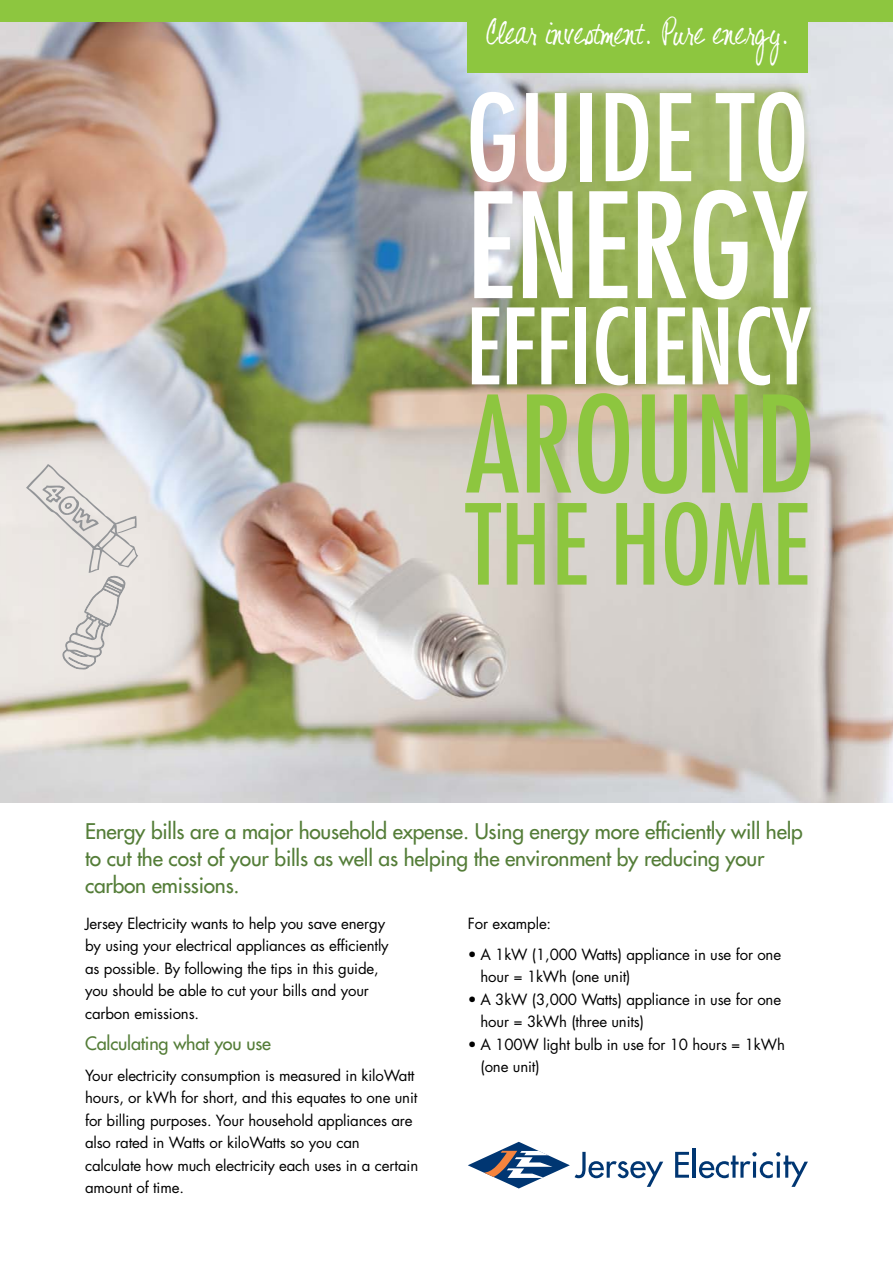
<style>
.page{position:relative;width:893px;height:1263px;background:#fff}
.page>*{position:absolute;margin:0;border:0;box-sizing:border-box;transform-origin:0 0}
.t1{font:condensed 141.75px "Futura";letter-spacing:-.005em;color:#fff}
.t2{font:condensed 130.05px "Futura";letter-spacing:-.005em;color:#8dc63f}
.t3{font:condensed 116.85px "Futura";letter-spacing:-.005em;color:#fff}
.t4{font:condensed 108.15px "Futura";letter-spacing:-.005em;color:#8dc63f}
.t5{font:condensed 102px "Futura";letter-spacing:-.005em;color:#fff}
.t6{font:31.5px "Shelter Me";color:#fff}
.t7{font:21px/27px "Futura";letter-spacing:-.01em;color:#547d38}
.t8{font:18px "Futura";letter-spacing:-.01em;color:#547d38}
.t9{font:15px/22.5px "Futura";letter-spacing:-.01em;color:#000}
</style>
<div class="page">
<img style="left:0;top:21px;width:893px;height:781px">
<div style="left:0;top:0;width:893px;height:21px;background:#8dc63f"></div>
<div style="left:468px;top:0;width:340px;height:72px;background:#8dc63f"></div>
<svg style="left:468px;top:1142px;width:195px;height:46px"></svg>
<svg style="left:675px;top:1152px;width:14px;height:26px"></svg>
<hr style="left:693px;top:1148px;width:3px;height:30px;background:#003672">
<svg style="left:699px;top:1152px;width:109px;height:35px"></svg>
<svg style="left:26px;top:464px;width:112px;height:205px;background:#e2dedb"></svg>
<h3 class="t6" style="left:487px;top:15px;width:304px">Clear investment. Pure energy.</h3>
<h3 class="t3" style="left:466px;top:64px;width:345px">GUIDE TO</h3>
<h1 class="t1" style="left:466px;top:156px;width:344px">ENERGY</h1>
<h3 class="t5" style="left:466px;top:282px;width:347px">EFFICIENCY</h3>
<h2 class="t2" style="left:466px;top:363px;width:352px">AROUND</h2>
<h3 class="t4" style="left:466px;top:476px;width:345px">THE HOME</h3>
<h3 class="t7" style="left:85px;top:817px;width:719px">Energy bills are a major household expense. Using energy more efficiently will help to cut the cost of your bills as well as helping the environment by reducing your carbon emissions.</h3>
<p class="t9" style="left:85px;top:912px;width:305px">Jersey Electricity wants to help you save energy by using your electrical appliances as efficiently as possible. By following the tips in this guide, you should be able to cut your bills and your carbon emissions.</p>
<p class="t8" style="left:85px;top:1031px;width:188px">Calculating what you use</p>
<p class="t9" style="left:85px;top:1064px;width:335px">Your electricity consumption is measured in kiloWatt hours, or kWh for short, and this equates to one unit for billing purposes. Your household appliances are also rated in Watts or kiloWatts so you can calculate how much electricity each uses in a certain amount of time.</p>
<p class="t9" style="left:468px;top:912px;width:85px">For example:</p>
<p class="t9" style="left:480px;top:943px;width:302px;text-indent:-13px">• A 1kW (1,000 Watts) appliance in use for one hour = 1kWh (one unit)</p>
<p class="t9" style="left:480px;top:988px;width:302px;text-indent:-13px">• A 3kW (3,000 Watts) appliance in use for one hour = 3kWh (three units)</p>
<p class="t9" style="left:480px;top:1033px;width:306px;text-indent:-13px">• A 100W light bulb in use for 10 hours = 1kWh (one unit)</p>
</div>
